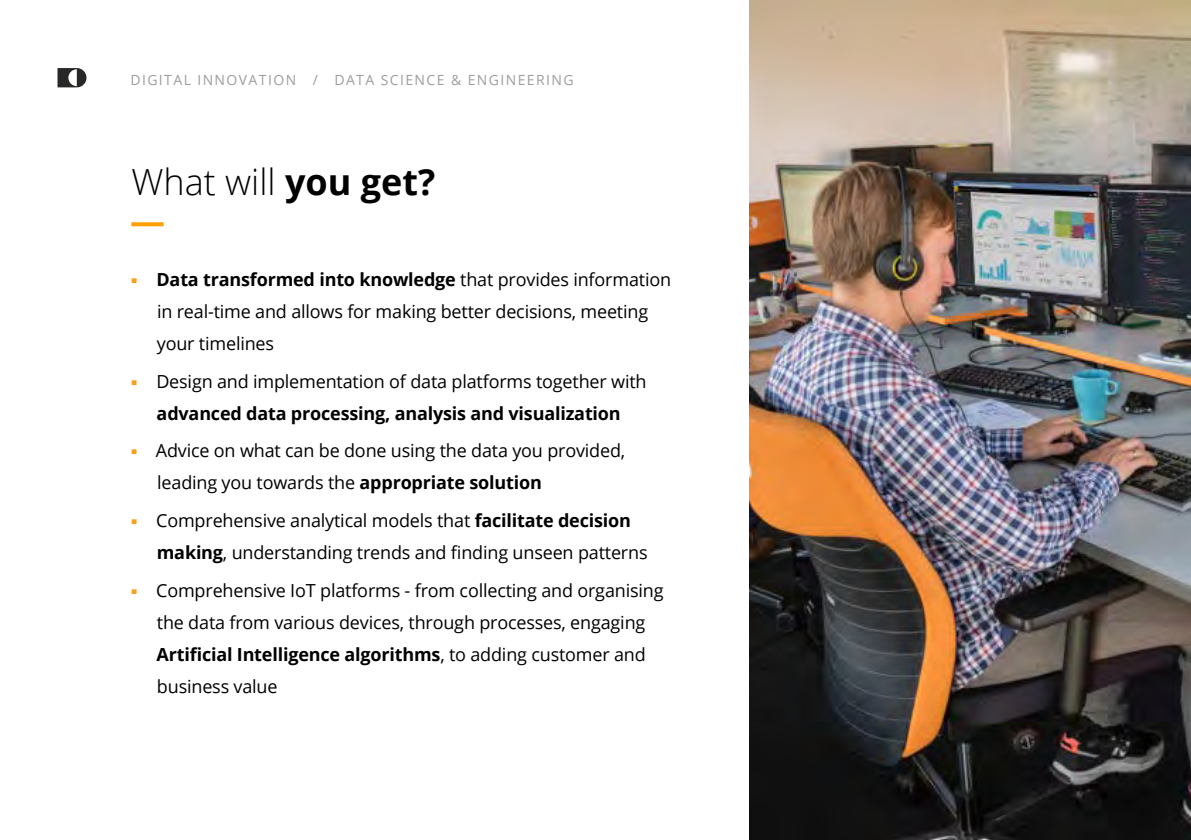
<style>
.page{position:relative;width:1191px;height:840px;background:#fff}
.page>*{position:absolute;margin:0;border:0;box-sizing:border-box;transform-origin:0 0}
.t1{font:300 36px "Open Sans";color:#000}
.t2{font:18px/32px "Open Sans";letter-spacing:-.01em;color:#000}
.t3{font:14px "Open Sans";letter-spacing:.1em;color:#9d9d9c}
.s1{font-weight:700}
</style>
<div class="page">
<svg style="left:57px;top:68px;width:29px;height:19px"></svg>
<svg style="left:131px;top:222px;width:33px;height:4px"></svg>
<img style="left:749px;top:0;width:442px;height:839px">
<p class="t3" style="left:130px;top:70px;width:444px">DIGITAL INNOVATION / DATA SCIENCE &amp; ENGINEERING</p>
<h1 class="t1" style="left:131px;top:157px;width:305px">What will <span class="s1">you get?</span></h1>
<p class="t2" style="left:157px;top:263px;width:516px;text-indent:-27px"><sup>◆</sup> <span class="s1">Data transformed into knowledge</span> that provides information in real-time and allows for making better decisions, meeting your timelines</p>
<p class="t2" style="left:130px;top:364px;width:518px;text-align:center"><sup>◆</sup> Design and implementation of data platforms together with <span class="s1">advanced data processing, analysis and visualization</span></p>
<p class="t2" style="left:157px;top:434px;width:469px;text-indent:-27px"><sup>◆</sup> Advice on what can be done using the data you provided, leading you towards the <span class="s1">appropriate solution</span></p>
<p class="t2" style="left:157px;top:504px;width:492px;text-indent:-27px"><sup>◆</sup> Comprehensive analytical models that <span class="s1">facilitate decision making</span>, understanding trends and finding unseen patterns</p>
<p class="t2" style="left:156px;top:573px;width:508px;text-indent:-27px"><sup>◆</sup> Comprehensive IoT platforms - from collecting and organising the data from various devices, through processes, engaging <span class="s1">Artificial Intelligence algorithms</span>, to adding customer and business value</p>
</div>
